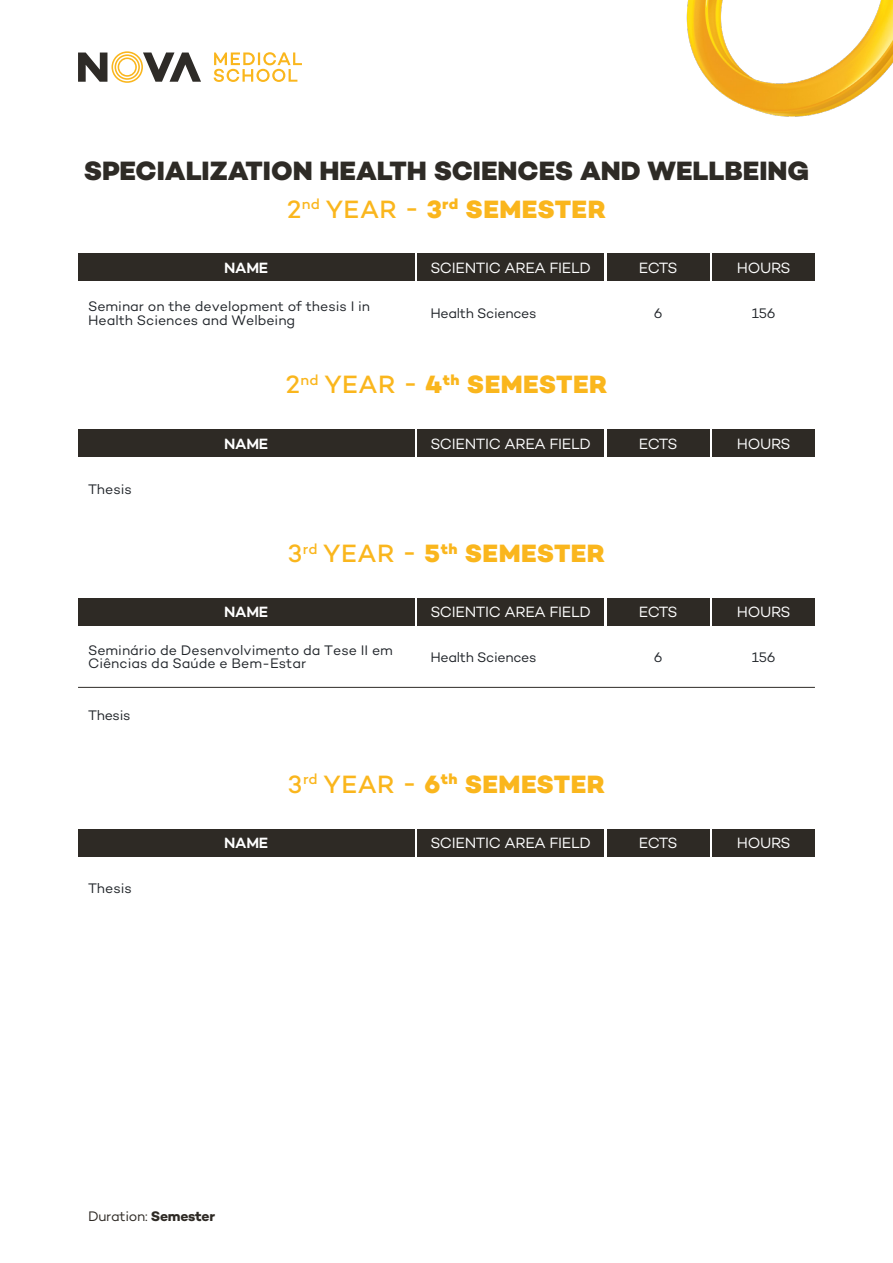
<style>
.page{position:relative;width:893px;height:1263px;background:#fff}
.page>*{position:absolute;margin:0;border:0;box-sizing:border-box;transform-origin:0 0}
.t1{font:800 27px "Campton";color:#2e2b26}
.t2{font:800 25.5px "Campton";letter-spacing:.015em;color:#fab61d}
.t3{font:15.15px "Campton";letter-spacing:-.02em;color:#fff}
.t4{font:600 15.15px "Campton";letter-spacing:-.02em;color:#fff}
.t5{font:14.1px/14px "Campton";color:#21252a}
.t6{font:14.1px "Campton";letter-spacing:-.02em;color:#21252a}
.t7{font:14.1px "Campton";letter-spacing:-.02em;color:#2e2a25}
.s1{font-weight:500}
.s2{font-weight:700}
</style>
<div class="page">
<svg style="left:78px;top:51px;width:123px;height:32px"></svg>
<svg style="left:214px;top:52px;width:88px;height:30px"></svg>
<img style="left:686px;top:0;width:207px;height:117px">
<div style="left:78px;top:253px;width:336px;height:28px;background:#2e2a25"></div>
<div style="left:417px;top:253px;width:187px;height:28px;background:#2e2a25"></div>
<div style="left:607px;top:253px;width:102px;height:28px;background:#2e2a25"></div>
<div style="left:712px;top:253px;width:103px;height:28px;background:#2e2a25"></div>
<div style="left:78px;top:429px;width:336px;height:28px;background:#2e2a25"></div>
<div style="left:417px;top:429px;width:187px;height:28px;background:#2e2a25"></div>
<div style="left:607px;top:429px;width:102px;height:28px;background:#2e2a25"></div>
<div style="left:712px;top:429px;width:103px;height:28px;background:#2e2a25"></div>
<div style="left:78px;top:829px;width:336px;height:27px;background:#2e2a25"></div>
<div style="left:417px;top:829px;width:187px;height:27px;background:#2e2a25"></div>
<div style="left:607px;top:829px;width:102px;height:27px;background:#2e2a25"></div>
<div style="left:712px;top:829px;width:103px;height:27px;background:#2e2a25"></div>
<hr style="left:78px;top:687px;width:737px;height:1px;background:#2e2b26">
<div style="left:78px;top:598px;width:336px;height:28px;background:#2e2a25"></div>
<div style="left:417px;top:598px;width:187px;height:28px;background:#2e2a25"></div>
<div style="left:607px;top:598px;width:102px;height:28px;background:#2e2a25"></div>
<div style="left:712px;top:598px;width:103px;height:28px;background:#2e2a25"></div>
<h1 class="t1" style="left:84px;top:153px;width:727px">SPECIALIZATION HEALTH SCIENCES AND WELLBEING</h1>
<h2 class="t2" style="left:287px;top:193px;width:320px"><span class="s1">2</span><sup>nd</sup> <span class="s1">YEAR -</span> 3<sup>rd</sup> SEMESTER</h2>
<p class="t4" style="left:224px;top:258px;width:45px">NAME</p>
<p class="t3" style="left:430px;top:258px;width:162px">SCIENTIC AREA FIELD</p>
<p class="t3" style="left:639px;top:258px;width:40px">ECTS</p>
<p class="t3" style="left:737px;top:258px;width:55px">HOURS</p>
<p class="t5" style="left:88px;top:299px;width:284px">Seminar on the development of thesis I in<br>Health Sciences and Welbeing</p>
<p class="t6" style="left:430px;top:305px;width:108px">Health Sciences</p>
<p class="t5" style="left:654px;top:306px;width:10px">6</p>
<p class="t5" style="left:752px;top:306px;width:25px">156</p>
<h2 class="t2" style="left:286px;top:368px;width:323px"><span class="s1">2</span><sup>nd</sup> <span class="s1">YEAR -</span> 4<sup>th</sup> SEMESTER</h2>
<p class="t5" style="left:88px;top:482px;width:45px">Thesis</p>
<p class="t4" style="left:224px;top:434px;width:45px">NAME</p>
<p class="t3" style="left:430px;top:434px;width:162px">SCIENTIC AREA FIELD</p>
<p class="t3" style="left:639px;top:434px;width:40px">ECTS</p>
<p class="t3" style="left:737px;top:434px;width:55px">HOURS</p>
<h2 class="t2" style="left:288px;top:537px;width:319px"><span class="s1">3</span><sup>rd</sup> <span class="s1">YEAR -</span> 5<sup>th</sup> SEMESTER</h2>
<p class="t4" style="left:224px;top:602px;width:45px">NAME</p>
<p class="t3" style="left:430px;top:603px;width:162px">SCIENTIC AREA FIELD</p>
<p class="t3" style="left:639px;top:603px;width:40px">ECTS</p>
<p class="t3" style="left:737px;top:603px;width:55px">HOURS</p>
<p class="t5" style="left:88px;top:642px;width:306px">Seminário de Desenvolvimento da Tese II em<br>Ciências da Saúde e Bem-Estar</p>
<p class="t6" style="left:430px;top:648px;width:108px">Health Sciences</p>
<p class="t5" style="left:654px;top:649px;width:10px">6</p>
<p class="t5" style="left:752px;top:649px;width:25px">156</p>
<p class="t5" style="left:88px;top:708px;width:44px">Thesis</p>
<p class="t5" style="left:88px;top:881px;width:45px">Thesis</p>
<h2 class="t2" style="left:288px;top:768px;width:319px"><span class="s1">3</span><sup>rd</sup> <span class="s1">YEAR -</span> 6<sup>th</sup> SEMESTER</h2>
<p class="t4" style="left:224px;top:833px;width:45px">NAME</p>
<p class="t3" style="left:430px;top:833px;width:162px">SCIENTIC AREA FIELD</p>
<p class="t3" style="left:639px;top:833px;width:40px">ECTS</p>
<p class="t3" style="left:737px;top:833px;width:55px">HOURS</p>
<p class="t7" style="left:88px;top:1207px;width:129px">Duration: <span class="s2">Semester</span></p>
</div>
